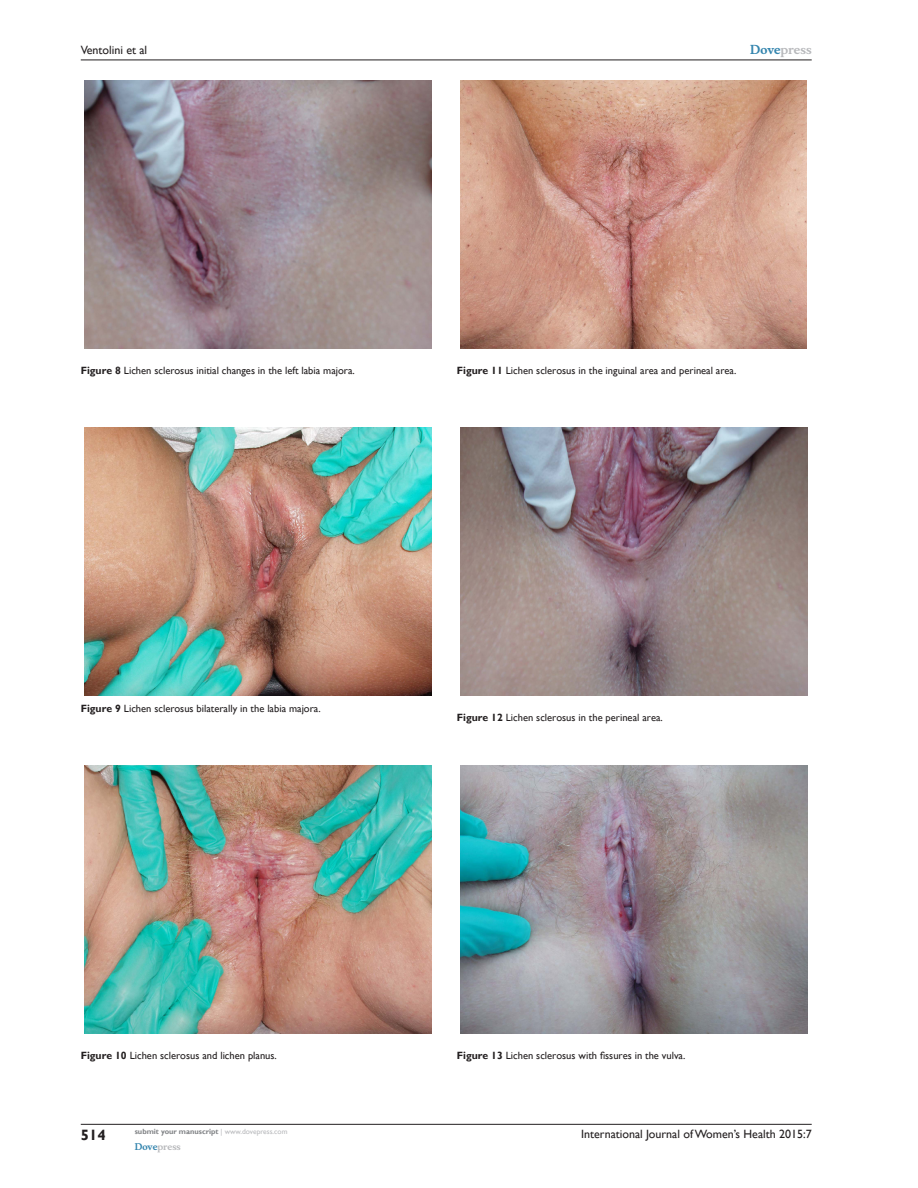
<style>
.page{position:relative;width:918px;height:1188px;background:#fff}
.page>*{position:absolute;margin:0;border:0;box-sizing:border-box;transform-origin:0 0}
.t1{font:700 15px "Gill Sans";color:#231f20}
.t2{font:12px "Gill Sans";color:#231f20}
.t3{font:700 12px "Musee";color:#b8b9bc}
.FigC{font:10.5px "Gill Sans";color:#231f20}
.t4{font:700 9px "Musee";color:#b8b9bc}
.t5{font:700 7.5px "Gill Sans";color:#808285}
.s1{color:#3485ae}
.s2{font-weight:700}
.s3{font-weight:400;color:#b8b9bc}
</style>
<div class="page">
<hr style="left:81px;top:1124px;width:731px;height:1px;background:#231f20">
<hr style="left:81px;top:60px;width:731px;height:1px;background:#231f20">
<img style="left:85px;top:765px;width:347px;height:268px">
<img style="left:460px;top:81px;width:347px;height:268px">
<img style="left:461px;top:427px;width:347px;height:268px">
<img style="left:461px;top:766px;width:347px;height:267px">
<img style="left:85px;top:427px;width:347px;height:268px">
<img style="left:85px;top:81px;width:346px;height:268px">
<p class="t2" style="left:81px;top:43px;width:68px">Ventolini et al</p>
<p class="t3" style="left:750px;top:43px;width:63px"><span class="s1">Dove</span>press</p>
<p class="FigC" style="left:81px;top:364px;width:276px"><span class="s2">Figure 8</span> Lichen sclerosus initial changes in the left labia majora.</p>
<p class="FigC" style="left:457px;top:364px;width:281px"><span class="s2">Figure 11</span> Lichen sclerosus in the inguinal area and perineal area.</p>
<p class="FigC" style="left:81px;top:702px;width:241px"><span class="s2">Figure 9</span> Lichen sclerosus bilaterally in the labia majora.</p>
<p class="FigC" style="left:457px;top:711px;width:207px"><span class="s2">Figure 12</span> Lichen sclerosus in the perineal area.</p>
<p class="FigC" style="left:81px;top:1049px;width:198px"><span class="s2">Figure 10</span> Lichen sclerosus and lichen planus.</p>
<p class="FigC" style="left:457px;top:1049px;width:230px"><span class="s2">Figure 13</span> Lichen sclerosus with fissures in the vulva.</p>
<h1 class="t1" style="left:81px;top:1126px;width:26px">514</h1>
<p class="t5" style="left:135px;top:1127px;width:154px">submit your manuscript <span class="s3">| www.dovepress.com</span></p>
<p class="t4" style="left:135px;top:1141px;width:48px"><span class="s1">Dove</span>press</p>
<p class="t2" style="left:581px;top:1127px;width:232px">International Journal of Women’s Health 2015:7</p>
</div>
